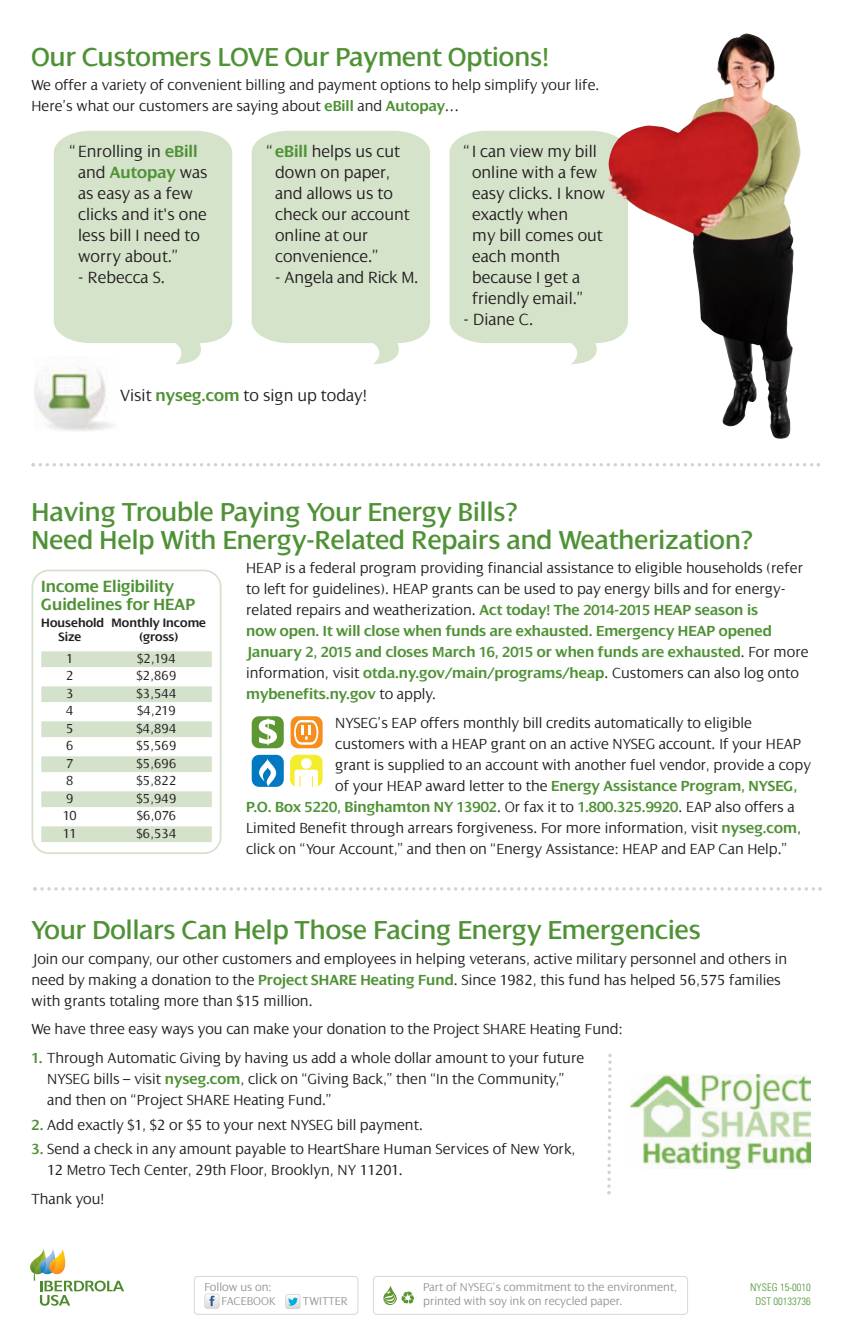
<style>
.page{position:relative;width:848px;height:1339px;background:#fff}
.page>*{position:absolute;margin:0;border:0;box-sizing:border-box;transform-origin:0 0}
.t1{font:28px/28px "Dialog";color:#4f9236}
.t2{font:300 17.5px/21px "Dialog";color:#231f20}
.t3{font:600 17.5px/17.5px "Dialog";color:#4f9236}
.t4{font:300 15.75px/21px "Dialog";color:#231f20}
.t5{font:600 15.75px "Dialog";color:#4f9236}
.t6{font:300 14px "Dialog";color:#231f20}
.t7{font:600 13.12px/14px "Dialog";color:#231f20}
.t8{font:300 12.25px/14.2px "Dialog";color:#939598}
.t9{font:300 condensed 10.5px/14px "Univers";color:#4f9236;text-align:center}
.s1{font-weight:600;color:#4f9236}
.s2{font-weight:300;color:#231f20}
</style>
<div class="page">
<div style="left:194px;top:1276px;width:164px;height:38px;border:2px solid #d1d2d4;border-radius:4px"></div>
<div style="left:373px;top:1276px;width:315px;height:38px;border:2px solid #d1d2d4;border-radius:4px"></div>
<svg style="left:383px;top:1286px;width:31px;height:19px"></svg>
<svg style="left:205px;top:1293px;width:14px;height:15px"></svg>
<svg style="left:285px;top:1294px;width:15px;height:15px"></svg>
<svg style="left:30px;top:1249px;width:94px;height:56px"></svg>
<svg style="left:32px;top:463px;width:788px;height:3px"></svg>
<svg style="left:32px;top:569px;width:189px;height:285px"></svg>
<div style="left:41px;top:651px;width:171px;height:16px;background:#d4e1cb"></div>
<div style="left:41px;top:686px;width:171px;height:16px;background:#d4e1cb"></div>
<div style="left:41px;top:721px;width:171px;height:16px;background:#d4e1cb"></div>
<div style="left:41px;top:756px;width:171px;height:16px;background:#d4e1cb"></div>
<div style="left:41px;top:791px;width:171px;height:16px;background:#d4e1cb"></div>
<div style="left:41px;top:826px;width:171px;height:16px;background:#d4e1cb"></div>
<svg style="left:251px;top:716px;width:72px;height:71px"></svg>
<div style="left:301px;top:758px;width:10px;height:10px;background:#fff;border-radius:50%"></div>
<img style="left:630px;top:1074px;width:180px;height:94px">
<svg style="left:607px;top:1054px;width:5px;height:140px"></svg>
<svg style="left:33px;top:887px;width:788px;height:3px"></svg>
<svg style="left:54px;top:131px;width:178px;height:233px;background:#d9e5cf"></svg>
<svg style="left:252px;top:131px;width:178px;height:233px;background:#d9e5cf"></svg>
<svg style="left:449px;top:131px;width:158px;height:233px;background:#d9e5cf"></svg>
<img style="left:35px;top:356px;width:83px;height:75px">
<img style="left:607px;top:33px;width:194px;height:406px">
<h1 class="t1" style="left:32px;top:42px;width:519px">Our Customers LOVE Our Payment Options!</h1>
<p class="t4" style="left:32px;top:75px;width:569px">We offer a variety of convenient billing and payment options to help simplify your life.<br>Here’s what our customers are saying about <span class="s1">eBill</span> and <span class="s1">Autopay</span>…</p>
<p class="t2" style="left:78px;top:141px;width:131px;text-indent:-9px">“ Enrolling in <span class="s1">eBill </span>and <span class="s1">Autopay</span> was as easy as a few clicks and it's one less bill I need to worry about.”</p>
<p class="t2" style="left:78px;top:267px;width:89px">- Rebecca S.</p>
<p class="t2" style="left:275px;top:141px;width:136px;text-indent:-9px">“<span class="s1">eBill</span> helps us cut down on paper, and allows us to check our account online at our convenience.”</p>
<p class="t2" style="left:275px;top:267px;width:145px">- Angela and Rick M.</p>
<p class="t2" style="left:120px;top:384px;width:248px">Visit <span class="s1">nyseg.com</span> to sign up today!</p>
<p class="t2" style="left:472px;top:141px;width:135px;text-indent:-9px">“ I can view my bill online with a few easy clicks. I know exactly when<br>my bill comes out each month because I get a friendly email.”</p>
<p class="t2" style="left:463px;top:309px;width:72px">- Diane C.</p>
<h1 class="t1" style="left:32px;top:497px;width:723px">Having Trouble Paying Your Energy Bills?<br>Need Help With Energy-Related Repairs and Weatherization?</h1>
<p class="t4" style="left:246px;top:557px;width:564px">HEAP is a federal program providing financial assistance to eligible households (refer to left for guidelines). HEAP grants can be used to pay energy bills and for energy&shy;related repairs and weatherization. <span class="s1">Act today! The 2014-2015 HEAP season is<br>now open. It will close when funds are exhausted. Emergency HEAP opened January 2, 2015 and closes March 16, 2015 or when funds are exhausted</span>. For more information, visit <span class="s1">otda.ny.gov/main/programs/heap</span>. Customers can also log onto <span class="s1">mybenefits.ny.gov</span> to apply.</p>
<p class="t4" style="left:335px;top:712px;width:418px">NYSEG’s EAP offers monthly bill credits automatically to eligible</p>
<p class="t4" style="left:335px;top:733px;width:467px">customers with a HEAP grant on an active NYSEG account. If your HEAP</p>
<p class="t4" style="left:335px;top:754px;width:477px">grant is supplied to an account with another fuel vendor, provide a copy</p>
<p class="t5" style="left:335px;top:776px;width:463px"><span class="s2">of your HEAP award letter to the</span> Energy Assistance Program, NYSEG,</p>
<p class="t5" style="left:246px;top:797px;width:550px">P.O. Box 5220, Binghamton NY 13902<span class="s2">. Or fax it to</span> 1.800.325.9920<span class="s2">. EAP also offers a</span></p>
<p class="t4" style="left:246px;top:817px;width:556px">Limited Benefit through arrears forgiveness. For more information, visit <span class="s1">nyseg.com</span>,</p>
<p class="t4" style="left:246px;top:838px;width:542px">click on “Your Account,” and then on “Energy Assistance: HEAP and EAP Can Help.”</p>
<p class="t3" style="left:41px;top:577px;width:155px">Income Eligibility<br>Guidelines for HEAP</p>
<p class="t7" style="left:58px;top:616px;width:149px;text-indent:-17px">Household Monthly Income<br>Size</p>
<p class="t7" style="left:139px;top:630px;width:40px">(gross)</p>
<p class="t6" style="left:66px;top:650px;width:9px">1</p>
<p class="t6" style="left:137px;top:650px;width:40px">$2,194</p>
<p class="t6" style="left:66px;top:667px;width:9px">2</p>
<p class="t6" style="left:136px;top:667px;width:42px">$2,869</p>
<p class="t6" style="left:66px;top:685px;width:9px">3</p>
<p class="t6" style="left:136px;top:685px;width:42px">$3,544</p>
<p class="t6" style="left:66px;top:702px;width:9px">4</p>
<p class="t6" style="left:137px;top:702px;width:40px">$4,219</p>
<p class="t6" style="left:66px;top:720px;width:9px">5</p>
<p class="t6" style="left:136px;top:720px;width:42px">$4,894</p>
<p class="t6" style="left:66px;top:737px;width:9px">6</p>
<p class="t6" style="left:136px;top:737px;width:42px">$5,569</p>
<p class="t6" style="left:66px;top:755px;width:9px">7</p>
<p class="t6" style="left:136px;top:755px;width:42px">$5,696</p>
<p class="t6" style="left:66px;top:772px;width:9px">8</p>
<p class="t6" style="left:136px;top:772px;width:42px">$5,822</p>
<p class="t6" style="left:66px;top:790px;width:9px">9</p>
<p class="t6" style="left:136px;top:790px;width:42px">$5,949</p>
<p class="t6" style="left:63px;top:807px;width:16px">10</p>
<p class="t6" style="left:137px;top:807px;width:41px">$6,076</p>
<p class="t6" style="left:63px;top:825px;width:16px">11</p>
<p class="t6" style="left:136px;top:825px;width:42px">$6,534</p>
<h1 class="t1" style="left:32px;top:915px;width:671px">Your Dollars Can Help Those Facing Energy Emergencies</h1>
<p class="t4" style="left:31px;top:948px;width:757px">Join our company, our other customers and employees in helping veterans, active military personnel and others in need by making a donation to the <span class="s1">Project SHARE Heating Fund</span>. Since 1982, this fund has helped 56,575 families with grants totaling more than $15 million.</p>
<p class="t4" style="left:31px;top:1018px;width:593px">We have three easy ways you can make your donation to the Project SHARE Heating Fund:</p>
<p class="t4" style="left:47px;top:1047px;width:538px;text-indent:-16px"><span class="s1">1.</span> Through Automatic Giving by having us add a whole dollar amount to your future<br>NYSEG bills – visit <span class="s1">nyseg.com</span>, click on “Giving Back,” then “In the Community,” and then on “Project SHARE Heating Fund.”</p>
<p class="t4" style="left:31px;top:1113px;width:393px"><span class="s1">2.</span> Add exactly $1, $2 or $5 to your next NYSEG bill payment.</p>
<p class="t4" style="left:47px;top:1138px;width:530px;text-indent:-16px"><span class="s1">3.</span> Send a check in any amount payable to HeartShare Human Services of New York,<br>12 Metro Tech Center, 29th Floor, Brooklyn, NY 11201.</p>
<p class="t4" style="left:31px;top:1188px;width:75px">Thank you!</p>
<p class="t8" style="left:221px;top:1279px;width:56px;text-indent:-17px">Follow us on:<br>FACEBOOK</p>
<p class="t8" style="left:303px;top:1294px;width:46px">TWITTER</p>
<p class="t8" style="left:423px;top:1279px;width:256px">Part of NYSEG’s commitment to the environment, printed with soy ink on recycled paper.</p>
<p class="t9" style="left:750px;top:1281px;width:62px">NYSEG 15-0010<br>DST 00133736</p>
</div>
